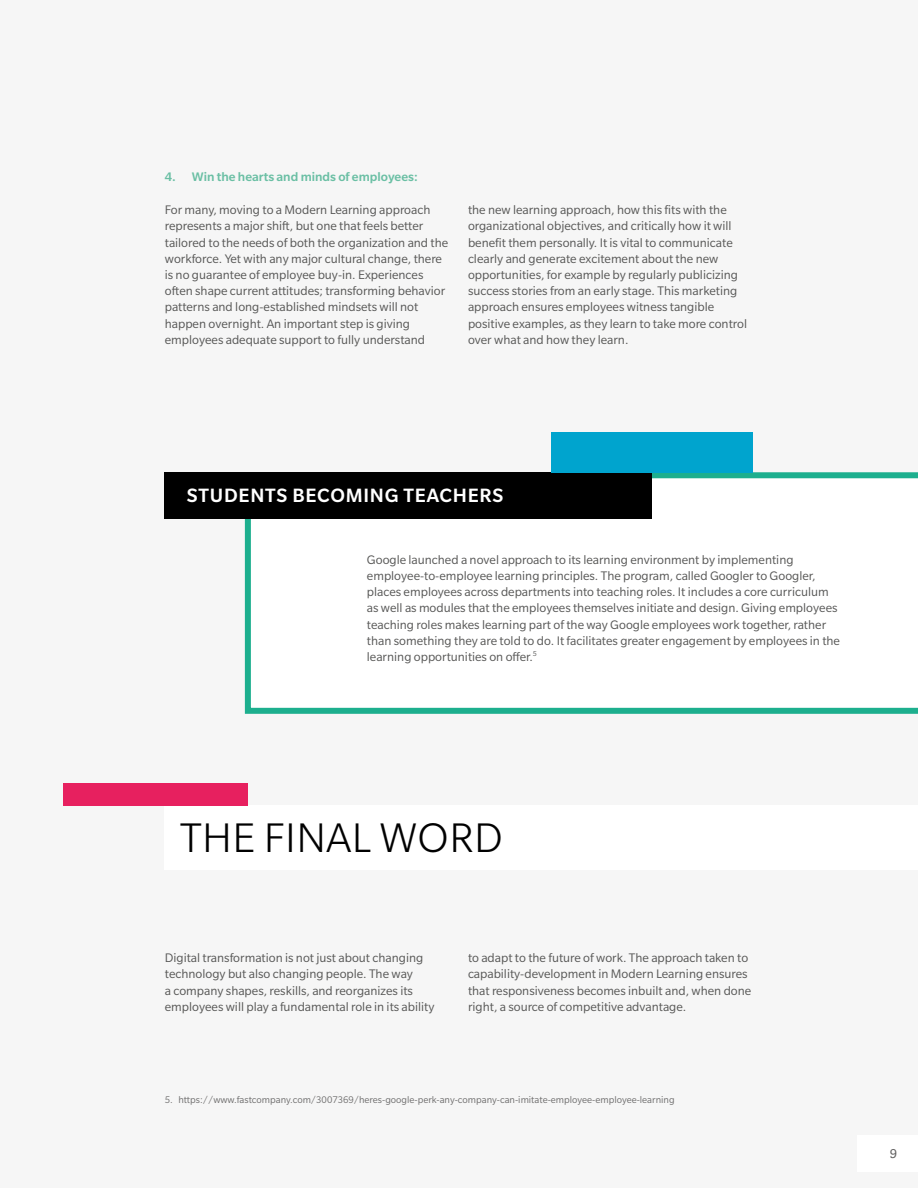
<style>
.page{position:relative;width:918px;height:1188px;background:#f6f6f6}
.page>*{position:absolute;margin:0;border:0;box-sizing:border-box;transform-origin:0 0}
.Header_1{font:300 45px "Slate Pro";letter-spacing:.01em;color:#000}
.Heading_2{font:500 21px "Slate Pro";letter-spacing:.035em;color:#fff}
.Body{font:13.5px/16.2px "Slate Pro";color:#575756}
.t1{font:500 13.5px "Slate Pro";color:#6abfa4}
.t2{font:13.5px "Capita";color:#646363}
.t3{font:10.5px "Slate Pro";color:#706f6f}
</style>
<div class="page">
<div style="left:857px;top:1135px;width:61px;height:37px;background:#fff"></div>
<div style="left:245px;top:472px;width:673px;height:242px;background:#fff"></div>
<div style="left:165px;top:472px;width:487px;height:46px;background:#000"></div>
<div style="left:551px;top:432px;width:202px;height:40px;background:#00a4ce"></div>
<div style="left:165px;top:805px;width:753px;height:65px;background:#fff"></div>
<div style="left:64px;top:783px;width:184px;height:22px;background:#e7205f"></div>
<p class="t1" style="left:165px;top:169px;width:254px">4. Win the hearts and minds of employees:</p>
<p class="Body" style="left:165px;top:202px;width:285px">For many, moving to a Modern Learning approach represents a major shift, but one that feels better tailored to the needs of both the organization and the workforce. Yet with any major cultural change, there is no guarantee of employee buy-in. Experiences often shape current attitudes; transforming behavior patterns and long-established mindsets will not happen overnight. An important step is giving employees adequate support to fully understand</p>
<p class="Body" style="left:468px;top:202px;width:281px">the new learning approach, how this fits with the organizational objectives, and critically how it will benefit them personally. It is vital to communicate clearly and generate excitement about the new opportunities, for example by regularly publicizing success stories from an early stage. This marketing approach ensures employees witness tangible positive examples, as they learn to take more control over what and how they learn.</p>
<p class="Heading_2" style="left:187px;top:484px;width:318px">STUDENTS BECOMING TEACHERS</p>
<p class="Body" style="left:367px;top:551px;width:475px">Google launched a novel approach to its learning environment by implementing employee-to-employee learning principles. The program, called Googler to Googler, places employees across departments into teaching roles. It includes a core curriculum as well as modules that the employees themselves initiate and design. Giving employees teaching roles makes learning part of the way Google employees work together, rather than something they are told to do. It facilitates greater engagement by employees in the learning opportunities on offer.<sup>5</sup></p>
<p class="Header_1" style="left:180px;top:814px;width:325px">THE FINAL WORD</p>
<p class="Body" style="left:165px;top:950px;width:271px">Digital transformation is not just about changing technology but also changing people. The way<br>a company shapes, reskills, and reorganizes its employees will play a fundamental role in its ability</p>
<p class="Body" style="left:468px;top:950px;width:285px">to adapt to the future of work. The approach taken to capability-development in Modern Learning ensures that responsiveness becomes inbuilt and, when done right, a source of competitive advantage.</p>
<p class="t3" style="left:165px;top:1094px;width:511px">5. https://www.fastcompany.com/3007369/heres-google-perk-any-company-can-imitate-employee-employee-learning</p>
<p class="t2" style="left:890px;top:1145px;width:9px">9</p>
</div>
